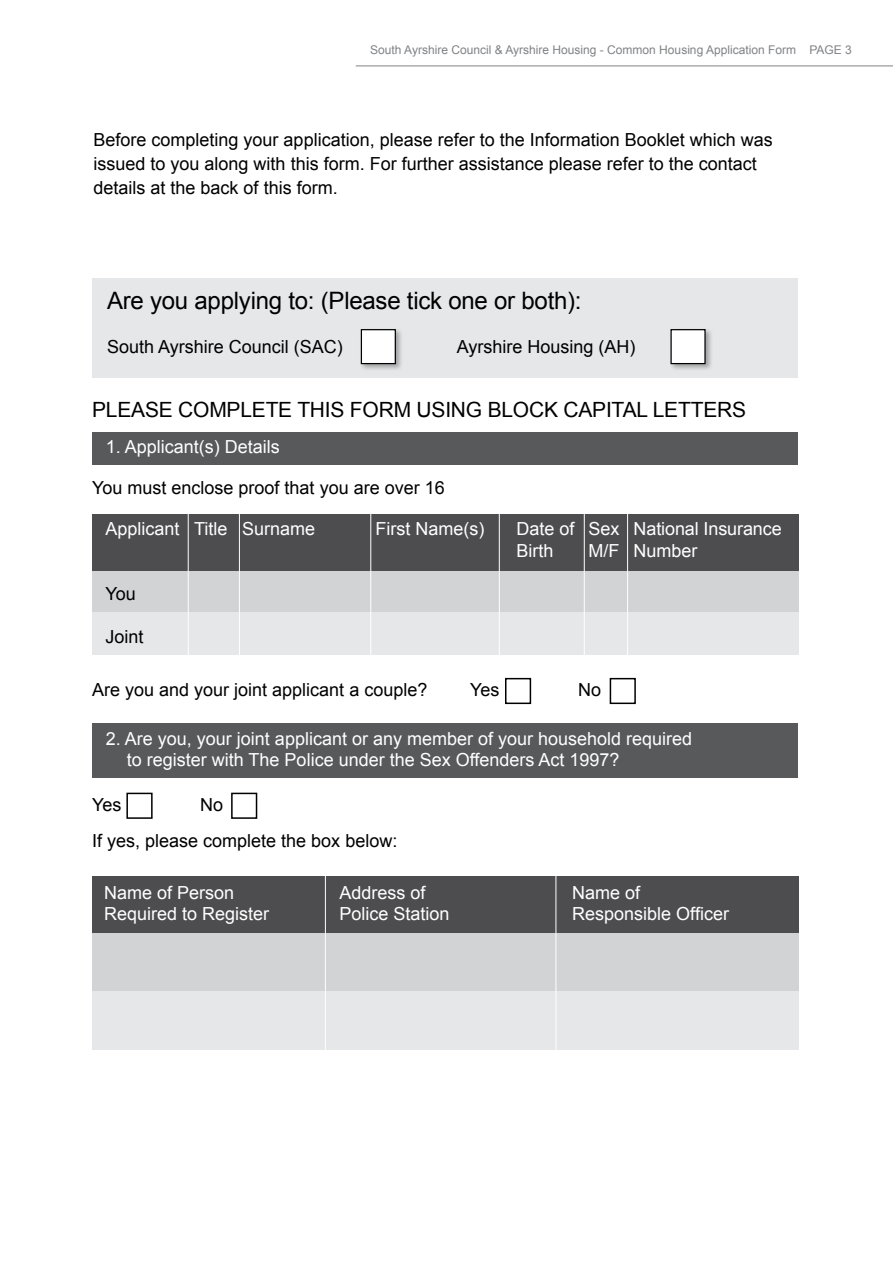
<style>
.page{position:relative;width:893px;height:1263px;background:#fff}
.page>*{position:absolute;margin:0;border:0;box-sizing:border-box;transform-origin:0 0}
.t1{font:24px "Arial";letter-spacing:-.01em;color:#000}
.t2{font:21px "Arial";letter-spacing:-.01em;color:#000}
.t3{font:18px/24px "Arial";color:#000}
.t4{font:18px/21.6px "Arial";color:#fff}
.t5{font:12px "Arial";color:#808285}
</style>
<div class="page">
<hr style="left:356px;top:66px;width:537px;height:1px;background:#808285">
<div style="left:92px;top:990px;width:707px;height:59px;background:#e6e7e8"></div>
<div style="left:92px;top:931px;width:707px;height:59px;background:#d1d3d4"></div>
<div style="left:92px;top:876px;width:707px;height:57px;background:#4d4d4f"></div>
<div style="left:92px;top:612px;width:707px;height:42px;background:#e6e7e8"></div>
<div style="left:92px;top:569px;width:707px;height:43px;background:#d1d3d4"></div>
<div style="left:92px;top:515px;width:707px;height:56px;background:#4d4d4f"></div>
<div style="left:92px;top:279px;width:706px;height:99px;background:#e6e7e8"></div>
<div style="left:359px;top:327px;width:44px;height:45px;background:#000;opacity:.3"></div>
<div style="left:361px;top:330px;width:34px;height:34px;background:#fff"></div>
<div style="left:361px;top:329px;width:35px;height:35px;border:1px solid #000"></div>
<div style="left:669px;top:327px;width:44px;height:45px;background:#000;opacity:.3"></div>
<div style="left:671px;top:330px;width:34px;height:34px;background:#fff"></div>
<div style="left:670px;top:329px;width:36px;height:35px;border:1px solid #000"></div>
<div style="left:92px;top:432px;width:706px;height:33px;background:#58595b"></div>
<div style="left:92px;top:724px;width:706px;height:54px;background:#58595b"></div>
<div style="left:505px;top:678px;width:26px;height:26px;border:2px solid #000"></div>
<div style="left:610px;top:678px;width:26px;height:26px;border:2px solid #000"></div>
<div style="left:126px;top:793px;width:27px;height:26px;border:2px solid #000"></div>
<div style="left:231px;top:793px;width:26px;height:26px;border:2px solid #000"></div>
<hr style="left:188px;top:501px;width:1px;height:167px;background:#fff">
<hr style="left:239px;top:501px;width:1px;height:167px;background:#fff">
<hr style="left:499px;top:500px;width:1px;height:167px;background:#fff">
<hr style="left:584px;top:493px;width:1px;height:167px;background:#fff">
<hr style="left:627px;top:500px;width:1px;height:167px;background:#fff">
<hr style="left:370px;top:501px;width:1px;height:167px;background:#fff">
<hr style="left:325px;top:867px;width:1px;height:193px;background:#fff">
<hr style="left:556px;top:873px;width:1px;height:193px;background:#fff">
<p class="t5" style="left:370px;top:42px;width:483px">South Ayrshire Council &amp; Ayrshire Housing - Common Housing Application Form PAGE 3</p>
<p class="t3" style="left:94px;top:128px;width:681px">Before completing your application, please refer to the Information Booklet which was issued to you along with this form. For further assistance please refer to the contact details at the back of this form.</p>
<h1 class="t1" style="left:107px;top:285px;width:476px">Are you applying to: (Please tick one or both):</h1>
<p class="t3" style="left:107px;top:335px;width:237px">South Ayrshire Council (SAC)</p>
<p class="t3" style="left:457px;top:335px;width:180px">Ayrshire Housing (AH)</p>
<p class="t2" style="left:92px;top:395px;width:655px">PLEASE COMPLETE THIS FORM USING BLOCK CAPITAL LETTERS</p>
<p class="t4" style="left:106px;top:436px;width:176px">1. Applicant(s) Details</p>
<p class="t3" style="left:92px;top:476px;width:354px">You must enclose proof that you are over 16</p>
<p class="t4" style="left:106px;top:518px;width:211px">Applicant Title Surname</p>
<p class="t4" style="left:376px;top:518px;width:110px">First Name(s)</p>
<p class="t4" style="left:517px;top:518px;width:267px">Date of Sex National Insurance<br>Birth</p>
<p class="t4" style="left:589px;top:540px;width:111px">M/F Number</p>
<p class="t3" style="left:106px;top:582px;width:32px">You</p>
<p class="t3" style="left:106px;top:625px;width:40px">Joint</p>
<p class="t3" style="left:92px;top:678px;width:337px">Are you and your joint applicant a couple?</p>
<p class="t3" style="left:470px;top:678px;width:31px">Yes</p>
<p class="t3" style="left:578px;top:678px;width:25px">No</p>
<p class="t4" style="left:127px;top:728px;width:567px;text-indent:-21px">2. Are you, your joint applicant or any member of your household required to register with The Police under the Sex Offenders Act 1997?</p>
<p class="t3" style="left:92px;top:793px;width:31px">Yes</p>
<p class="t3" style="left:200px;top:793px;width:25px">No</p>
<p class="t3" style="left:92px;top:828px;width:307px">If yes, please complete the box below:</p>
<p class="t4" style="left:104px;top:882px;width:132px">Name of Person</p>
<p class="t4" style="left:340px;top:882px;width:88px">Address of</p>
<p class="t4" style="left:572px;top:882px;width:70px">Name of</p>
<p class="t4" style="left:104px;top:903px;width:167px">Required to Register</p>
<p class="t4" style="left:340px;top:903px;width:112px">Police Station</p>
<p class="t4" style="left:572px;top:903px;width:159px">Responsible Officer</p>
</div>
